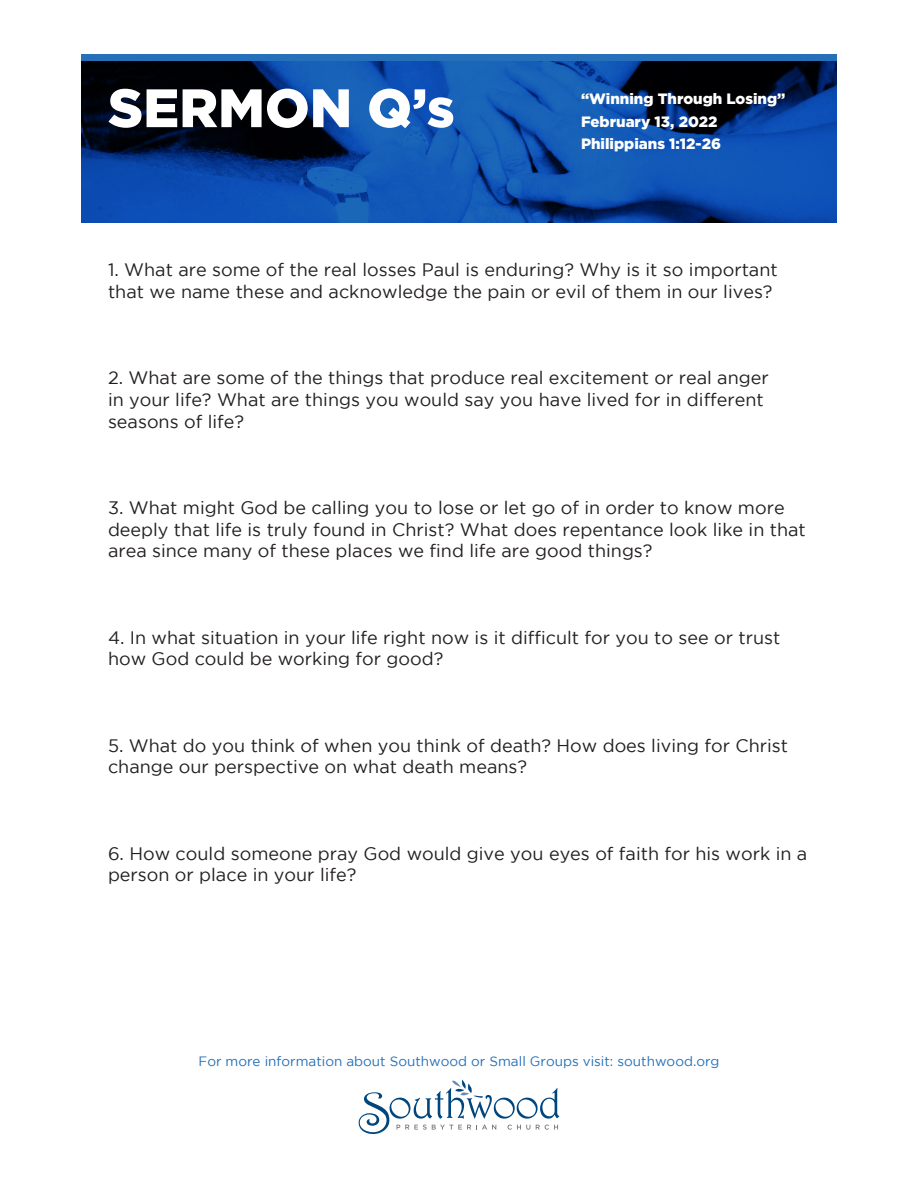
<style>
.page{position:relative;width:918px;height:1188px;background:#fff}
.page>*{position:absolute;margin:0;border:0;box-sizing:border-box;transform-origin:0 0}
.t1{font:900 54px "Gotham";color:#fff}
.t2{font:18px/21.6px "Gotham";color:#231f20}
.t3{font:900 15px "Gotham";color:#fff}
.t4{font:13.5px "Gotham";color:#2570b8}
</style>
<div class="page">
<svg style="left:359px;top:1080px;width:200px;height:54px"></svg>
<svg style="left:81px;top:61px;width:756px;height:162px;background:#0b3d85"></svg>
<div style="left:81px;top:54px;width:756px;height:7px;background:#2570b8"></div>
<p class="t1" style="left:108px;top:77px;width:348px">SERMON Q’s</p>
<p class="t3" style="left:581px;top:90px;width:206px">“Winning Through Losing”</p>
<p class="t3" style="left:581px;top:113px;width:138px">February 13, 2022</p>
<p class="t3" style="left:581px;top:135px;width:141px">Philippians 1:12-26</p>
<p class="t2" style="left:108px;top:259px;width:671px">1. What are some of the real losses Paul is enduring? Why is it so important that we name these and acknowledge the pain or evil of them in our lives?</p>
<p class="t2" style="left:108px;top:367px;width:662px">2. What are some of the things that produce real excitement or real anger in your life? What are things you would say you have lived for in different seasons of life?</p>
<p class="t2" style="left:108px;top:497px;width:699px">3. What might God be calling you to lose or let go of in order to know more deeply that life is truly found in Christ? What does repentance look like in that area since many of these places we find life are good things?</p>
<p class="t2" style="left:108px;top:626px;width:674px">4. In what situation in your life right now is it difficult for you to see or trust how God could be working for good?</p>
<p class="t2" style="left:108px;top:734px;width:682px">5. What do you think of when you think of death? How does living for Christ change our perspective on what death means?</p>
<p class="t2" style="left:108px;top:842px;width:701px">6. How could someone pray God would give you eyes of faith for his work in a person or place in your life?</p>
<p class="t4" style="left:199px;top:1054px;width:522px">For more information about Southwood or Small Groups visit: southwood.org</p>
</div>
